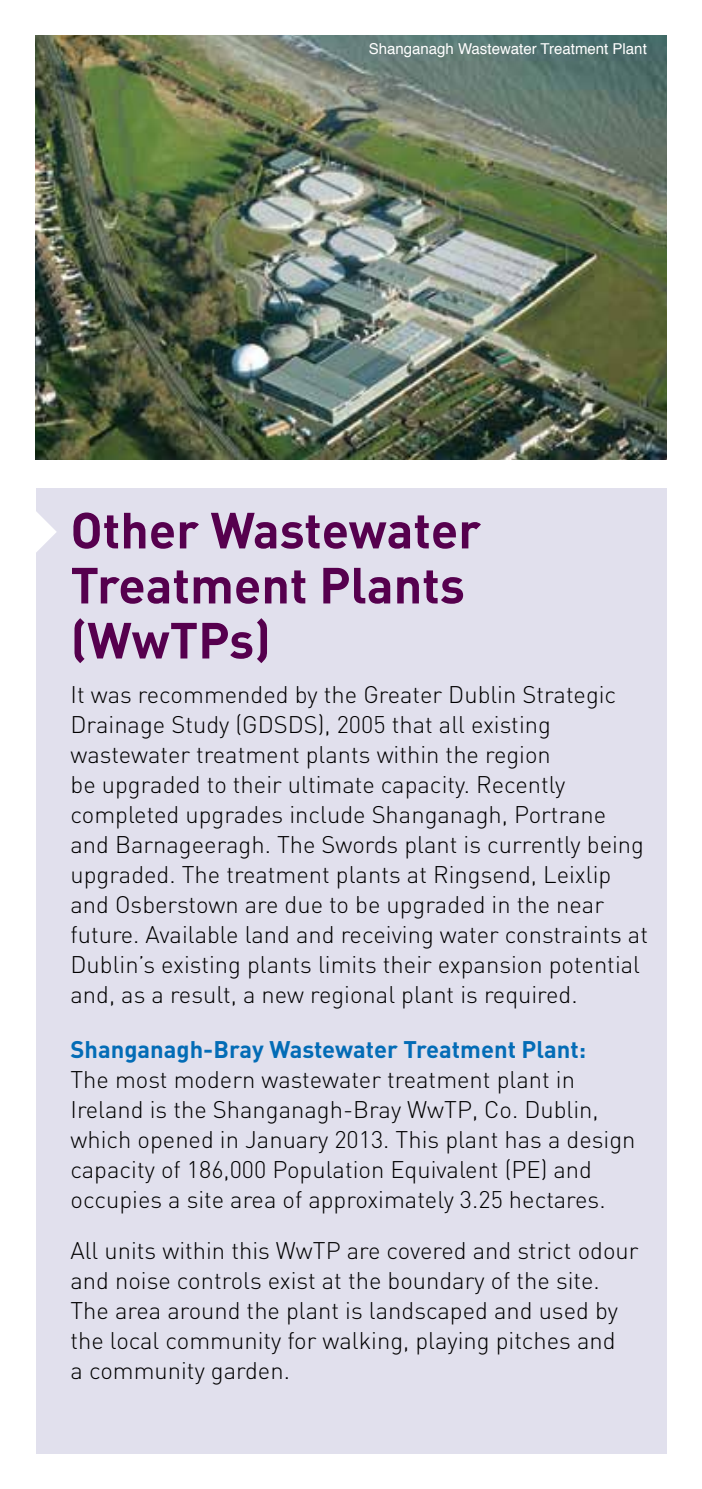
<style>
.page{position:relative;width:702px;height:1489px;background:#fff}
.page>*{position:absolute;margin:0;border:0;box-sizing:border-box;transform-origin:0 0}
.t1{font:700 50px/55px "DIN";color:#56004e}
.t2{font:300 23.75px/30px "DIN";color:#000}
.t3{font:700 23.75px "DIN";color:#036cb6}
.t4{font:15px "Helvetica";color:#fff}
</style>
<div class="page">
<div style="left:36px;top:488px;width:630px;height:965px;background:#e1e0ed"></div>
<svg style="left:36px;top:511px;width:21px;height:41px"></svg>
<img style="left:35px;top:35px;width:631px;height:425px">
<p class="t4" style="left:369px;top:37px;width:279px">Shanganagh Wastewater Treatment Plant</p>
<h1 class="t1" style="left:70px;top:500px;width:412px">Other Wastewater<br>Treatment Plants (WwTPs)</h1>
<p class="t2" style="left:70px;top:679px;width:579px">It was recommended by the Greater Dublin Strategic Drainage Study (GDSDS), 2005 that all existing wastewater treatment plants within the region<br>be upgraded to their ultimate capacity. Recently completed upgrades include Shanganagh, Portrane and Barnageeragh. The Swords plant is currently being upgraded. The treatment plants at Ringsend, Leixlip and Osberstown are due to be upgraded in the near future. Available land and receiving water constraints at Dublin’s existing plants limits their expansion potential and, as a result, a new regional plant is required.</p>
<p class="t3" style="left:70px;top:1033px;width:517px">Shanganagh-Bray Wastewater Treatment Plant:</p>
<p class="t2" style="left:70px;top:1064px;width:566px">The most modern wastewater treatment plant in Ireland is the Shanganagh-Bray WwTP, Co. Dublin, which opened in January 2013. This plant has a design capacity of 186,000 Population Equivalent (PE) and occupies a site area of approximately 3.25 hectares.</p>
<p class="t2" style="left:70px;top:1235px;width:569px">All units within this WwTP are covered and strict odour and noise controls exist at the boundary of the site.<br>The area around the plant is landscaped and used by the local community for walking, playing pitches and<br>a community garden.</p>
</div>
